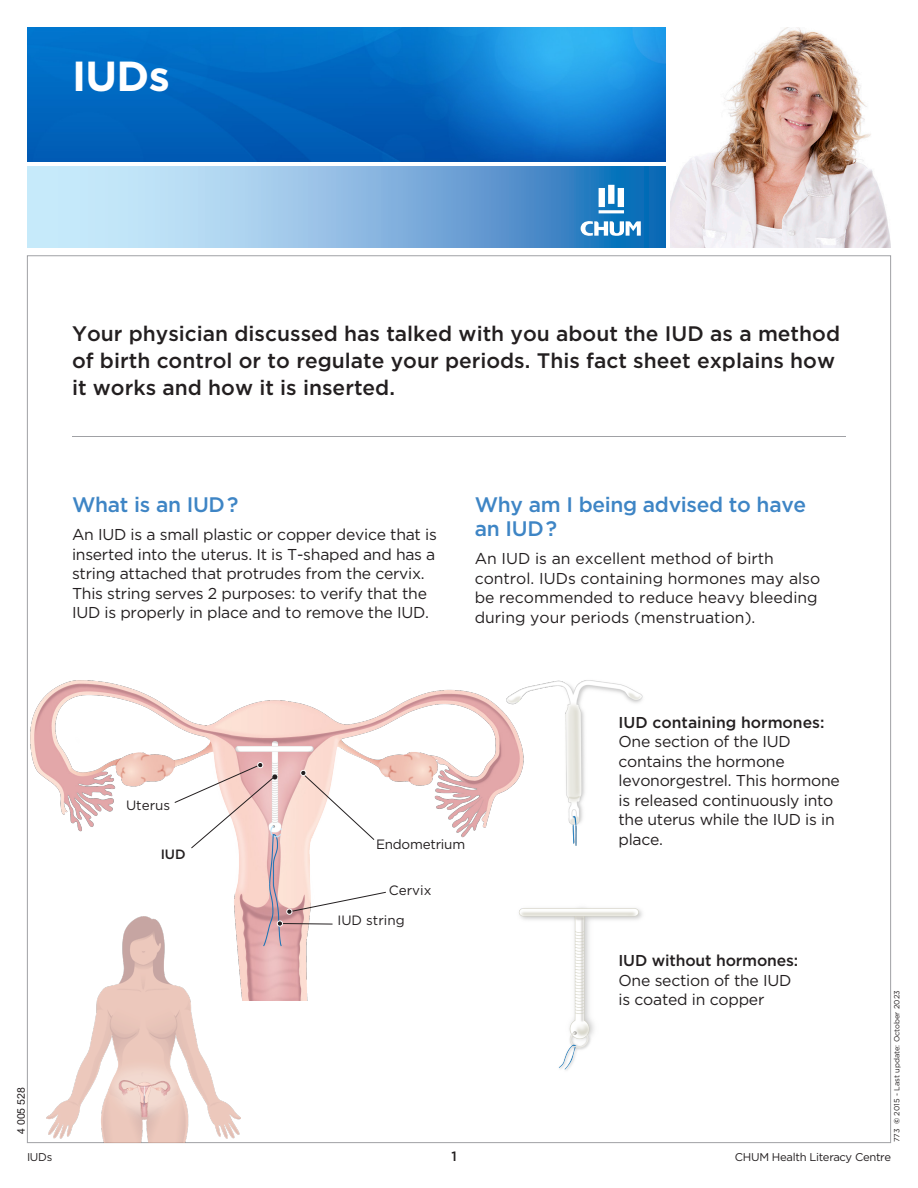
<style>
.page{position:relative;width:918px;height:1188px;background:#fff}
.page>*{position:absolute;margin:0;border:0;box-sizing:border-box;transform-origin:0 0}
.t1{font:700 42px "Gotham";color:#fff}
.t2{font:500 21px/27px "Gotham";color:#231f20}
.t3{font:500 21px/24px "Gotham";letter-spacing:-.015em;color:#3e85c5}
.t4{font:15.75px/19.5px "Gotham";letter-spacing:-.015em;color:#231f20}
.t5{font:500 15.75px "Gotham";color:#231f20}
.t6{font:13.5px "Gotham";color:#231f20}
.t7{font:500 13.5px "Gotham";color:#231f20}
.t8{font:11.25px "Gotham";letter-spacing:-.025em;color:#231f20}
.t9{font:10.5px "Arial";color:#231f20}
.t10{font:7.5px "Gotham";color:#231f20}
.s1{font-weight:700}
</style>
<div class="page">
<img style="left:30px;top:680px;width:467px;height:321px">
<hr style="left:72px;top:436px;width:774px;height:1px;background:#a0a1a5">
<img style="left:27px;top:27px;width:639px;height:135px">
<img style="left:670px;top:27px;width:221px;height:221px">
<svg style="left:27px;top:166px;width:639px;height:82px;background:#85b7e0"></svg>
<svg style="left:599px;top:185px;width:25px;height:28px"></svg>
<svg style="left:581px;top:221px;width:60px;height:15px"></svg>
<svg style="left:300px;top:770px;width:75px;height:70px"></svg>
<svg style="left:276px;top:892px;width:110px;height:35px"></svg>
<svg style="left:174px;top:762px;width:104px;height:87px"></svg>
<img style="left:47px;top:916px;width:194px;height:227px">
<img style="left:519px;top:907px;width:123px;height:164px">
<img style="left:497px;top:680px;width:146px;height:165px">
<h1 class="t1" style="left:72px;top:48px;width:99px">IUDs</h1>
<h2 class="t2" style="left:72px;top:320px;width:770px">Your physician discussed has talked with you about the IUD as a method of birth control or to regulate your periods. This fact sheet explains how it works and how it is inserted.</h2>
<p class="t9" style="left:14px;top:1134px;width:48px;rotate:-90deg">4 005 528</p>
<h2 class="t3" style="left:72px;top:492px;width:168px">What is an IUD ?</h2>
<p class="t4" style="left:72px;top:525px;width:366px">An IUD is a small plastic or copper device that is inserted into the uterus. It is T-shaped and has a string attached that protrudes from the cervix.<br>This string serves 2 purposes: to verify that the IUD is properly in place and to remove the IUD.</p>
<h2 class="t3" style="left:475px;top:492px;width:333px">Why am I being advised to have an IUD ?</h2>
<p class="t4" style="left:475px;top:549px;width:347px">An IUD is an excellent method of birth control. IUDs containing hormones may also be recommended to reduce heavy bleeding during your periods (menstruation).</p>
<p class="t6" style="left:126px;top:797px;width:46px">Uterus</p>
<p class="t7" style="left:161px;top:846px;width:27px">IUD</p>
<p class="t6" style="left:376px;top:835px;width:91px">Endometrium</p>
<p class="t6" style="left:389px;top:882px;width:44px">Cervix</p>
<p class="t6" style="left:337px;top:912px;width:69px">IUD string</p>
<p class="t5" style="left:618px;top:712px;width:208px">IUD containing hormones:</p>
<p class="t4" style="left:618px;top:732px;width:223px">One section of the IUD contains the hormone levonorgestrel. This hormone is released continuously into the uterus while the IUD is in place.</p>
<p class="t5" style="left:618px;top:950px;width:181px">IUD without hormones:</p>
<p class="t4" style="left:618px;top:970px;width:175px">One section of the IUD is coated in copper</p>
<p class="t10" style="left:892px;top:1142px;width:153px;rotate:-90deg">773 <span class="s1">©</span> 2015 - Last update: October 2023</p>
<p class="t8" style="left:27px;top:1150px;width:27px">IUDs</p>
<p class="t7" style="left:451px;top:1147px;width:7px">1</p>
<p class="t8" style="left:735px;top:1150px;width:158px">CHUM Health Literacy Centre</p>
</div>
